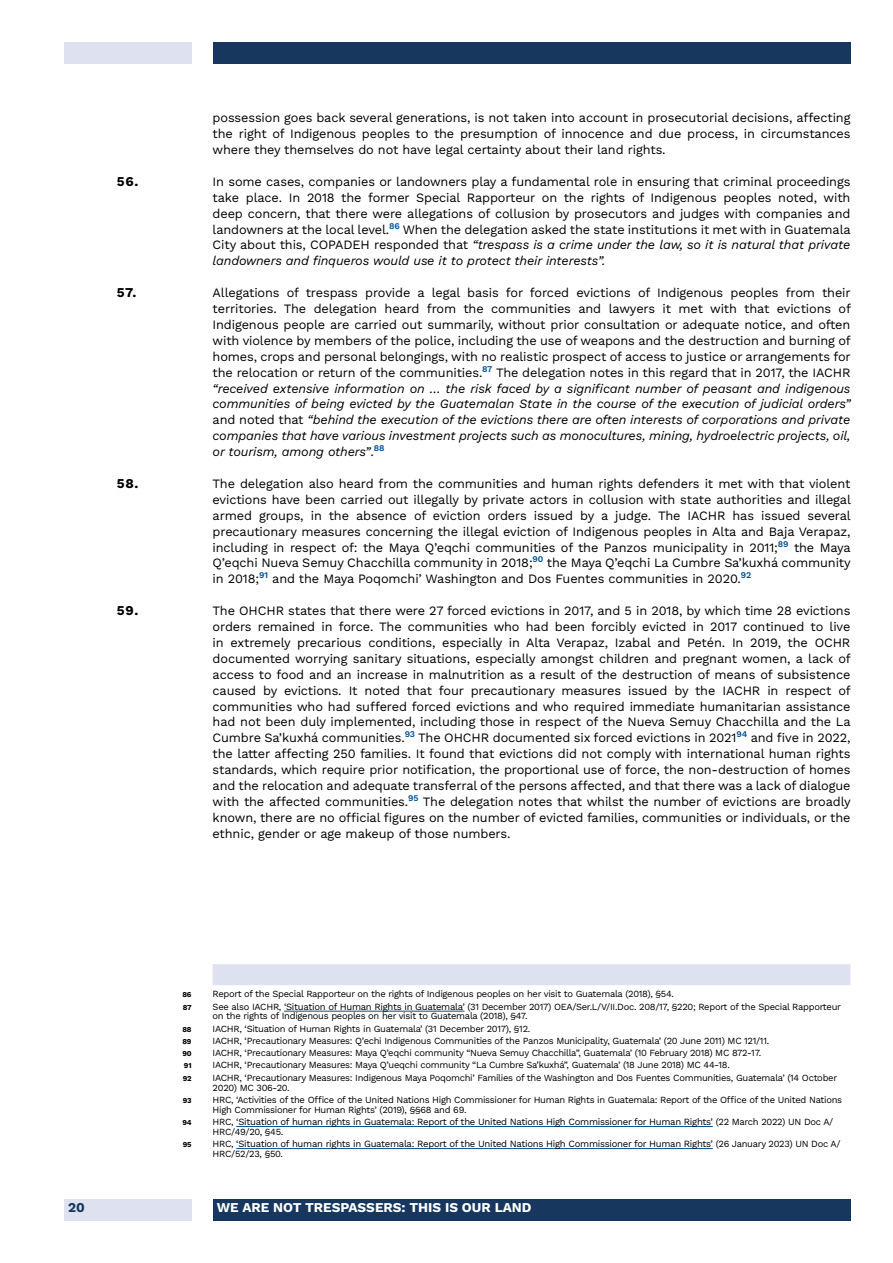
<style>
.page{position:relative;width:893px;height:1263px;background:#fff}
.page>*{position:absolute;margin:0;border:0;box-sizing:border-box;transform-origin:0 0}
.t1{font:700 13.5px "Work Sans";color:#fff}
.t2{font:700 13.5px "Work Sans";letter-spacing:.05em;color:#000}
.t3{font:700 13.5px "Work Sans";color:#17375f}
.t4{font:12.75px/15.9px "Work Sans";letter-spacing:-.01em;color:#000;text-align:justify}
.t5{font:9.45px "Work Sans";letter-spacing:-.03em;color:#000}
.t6{font:9.3px/9.8px "Work Sans";letter-spacing:-.03em;color:#000}
.t7{font:700 7.5px "Work Sans";letter-spacing:-.03em;color:#000}
.s1{font-style:italic}
.s2{font-size:9.45px}
.s3{font-size:9.3px}
</style>
<div class="page">
<div style="left:213px;top:43px;width:637px;height:21px;background:#17375f"></div>
<div style="left:213px;top:1199px;width:637px;height:21px;background:#17375f"></div>
<div style="left:64px;top:1199px;width:127px;height:21px;background:#dee1f0"></div>
<div style="left:64px;top:43px;width:127px;height:21px;background:#dee1f0"></div>
<div style="left:213px;top:964px;width:637px;height:21px;background:#dee1f0"></div>
<hr style="left:284px;top:1011px;width:181px;height:1px;background:#005093">
<hr style="left:236px;top:1126px;width:477px;height:1px;background:#005093">
<hr style="left:236px;top:1148px;width:477px;height:1px;background:#005093">
<p class="t4" style="left:213px;top:109px;width:639px">possession goes back several generations, is not taken into account in prosecutorial decisions, affecting the right of Indigenous peoples to the presumption of innocence and due process, in circumstances where they themselves do not have legal certainty about their land rights.</p>
<p class="t2" style="left:117px;top:171px;width:23px">56.</p>
<p class="t4" style="left:213px;top:173px;width:640px">In some cases, companies or landowners play a fundamental role in ensuring that criminal proceedings take place. In 2018 the former Special Rapporteur on the rights of Indigenous peoples noted, with deep concern, that there were allegations of collusion by prosecutors and judges with companies and landowners at the local level.<sup>86</sup> When the delegation asked the state institutions it met with in Guatemala City about this, COPADEH responded that <span class="s1">“trespass is a crime under the law, so it is natural that private landowners and finqueros would use it to protect their interests”.</span></p>
<p class="t2" style="left:117px;top:282px;width:21px">57.</p>
<p class="t4" style="left:213px;top:284px;width:640px">Allegations of trespass provide a legal basis for forced evictions of Indigenous peoples from their territories. The delegation heard from the communities and lawyers it met with that evictions of Indigenous people are carried out summarily, without prior consultation or adequate notice, and often with violence by members of the police, including the use of weapons and the destruction and burning of homes, crops and personal belongings, with no realistic prospect of access to justice or arrangements for the relocation or return of the communities.<sup>87</sup> The delegation notes in this regard that in 2017, the IACHR <span class="s1">“received extensive information on … the risk faced by a significant number of peasant and indigenous communities of being evicted by the Guatemalan State in the course of the execution of judicial orders” </span>and noted that <span class="s1">“behind the execution of the evictions there are often interests of corporations and private companies that have various investment projects such as monocultures, mining, hydroelectric projects, oil, or tourism, among others”</span>.<sup>88</sup></p>
<p class="t2" style="left:117px;top:473px;width:23px">58.</p>
<p class="t4" style="left:213px;top:475px;width:640px">The delegation also heard from the communities and human rights defenders it met with that violent evictions have been carried out illegally by private actors in collusion with state authorities and illegal armed groups, in the absence of eviction orders issued by a judge. The IACHR has issued several precautionary measures concerning the illegal eviction of Indigenous peoples in Alta and Baja Verapaz, including in respect of: the Maya Q’eqchi communities of the Panzos municipality in 2011;<sup>89</sup> the Maya Q’eqchi Nueva Semuy Chacchilla community in 2018;<sup>90</sup> the Maya Q’eqchi La Cumbre Sa’kuxhá community in 2018;<sup>91</sup> and the Maya Poqomchi’ Washington and Dos Fuentes communities in 2020.<sup>92</sup></p>
<p class="t2" style="left:117px;top:600px;width:23px">59.</p>
<p class="t4" style="left:213px;top:602px;width:640px">The OHCHR states that there were 27 forced evictions in 2017, and 5 in 2018, by which time 28 evictions orders remained in force. The communities who had been forcibly evicted in 2017 continued to live in extremely precarious conditions, especially in Alta Verapaz, Izabal and Petén. In 2019, the OCHR documented worrying sanitary situations, especially amongst children and pregnant women, a lack of access to food and an increase in malnutrition as a result of the destruction of means of subsistence caused by evictions. It noted that four precautionary measures issued by the IACHR in respect of communities who had suffered forced evictions and who required immediate humanitarian assistance had not been duly implemented, including those in respect of the Nueva Semuy Chacchilla and the La Cumbre Sa’kuxhá communities.<sup>93</sup> The OHCHR documented six forced evictions in 2021<sup>94</sup> and five in 2022, the latter affecting 250 families. It found that evictions did not comply with international human rights standards, which require prior notification, the proportional use of force, the non-destruction of homes and the relocation and adequate transferral of the persons affected, and that there was a lack of dialogue with the affected communities.<sup>95</sup> The delegation notes that whilst the number of evictions are broadly known, there are no official figures on the number of evicted families, communities or individuals, or the ethnic, gender or age makeup of those numbers.</p>
<p class="t7" style="left:182px;top:989px;width:11px">86</p>
<p class="t6" style="left:213px;top:989px;width:463px">Report of the Special Rapporteur on the rights of Indigenous peoples on her visit to Guatemala (2018), §54.</p>
<p class="t7" style="left:183px;top:1001px;width:10px">87</p>
<p class="t6" style="left:213px;top:1001px;width:630px">See also IACHR, <span class="s2">‘Situation of Human Rights in Guatemala’</span> (31 December 2017) OEA/Ser.L/V/II.Doc. 208/17, §220; Report of the Special Rapporteur on the rights of Indigenous peoples on her visit to Guatemala (2018), §47.</p>
<p class="t7" style="left:182px;top:1023px;width:11px">88</p>
<p class="t6" style="left:213px;top:1023px;width:319px">IACHR, ‘Situation of Human Rights in Guatemala’ (31 December 2017), §12.</p>
<p class="t7" style="left:182px;top:1035px;width:11px">89</p>
<p class="t6" style="left:213px;top:1035px;width:558px">IACHR, ‘Precautionary Measures: Q’echi Indigenous Communities of the Panzos Municipality, Guatemala’ (20 June 2011) MC 121/11.</p>
<p class="t7" style="left:182px;top:1048px;width:11px">90</p>
<p class="t6" style="left:213px;top:1048px;width:550px">IACHR, ‘Precautionary Measures: Maya Q’eqchi community “Nueva Semuy Chacchilla”, Guatemala’ (10 February 2018) MC 872-17.</p>
<p class="t7" style="left:184px;top:1060px;width:9px">91</p>
<p class="t6" style="left:213px;top:1060px;width:519px">IACHR, ‘Precautionary Measures: Maya Q’ueqchi community “La Cumbre Sa’kuxhá”, Guatemala’ (18 June 2018) MC 44-18.</p>
<p class="t7" style="left:183px;top:1072px;width:10px">92</p>
<p class="t6" style="left:213px;top:1072px;width:626px">IACHR, ‘Precautionary Measures: Indigenous Maya Poqomchi’ Families of the Washington and Dos Fuentes Communities, Guatemala’ (14 October<br>2020) MC 306-20.</p>
<p class="t7" style="left:183px;top:1094px;width:10px">93</p>
<p class="t6" style="left:213px;top:1094px;width:631px">HRC, ‘Activities of the Office of the United Nations High Commissioner for Human Rights in Guatemala: Report of the Office of the United Nations<br>High Commissioner for Human Rights’ (2019), §§68 and 69.</p>
<p class="t7" style="left:182px;top:1116px;width:11px">94</p>
<p class="t5" style="left:213px;top:1114px;width:622px"><span class="s3">HRC,</span> ‘Situation of human rights in Guatemala: Report of the United Nations High Commissioner for Human Rights’ <span class="s3">(22 March 2022) UN Doc A/</span></p>
<p class="t6" style="left:213px;top:1126px;width:72px">HRC/49/20, §45.</p>
<p class="t7" style="left:183px;top:1139px;width:10px">95</p>
<p class="t5" style="left:213px;top:1136px;width:629px"><span class="s3">HRC,</span> ‘Situation of human rights in Guatemala: Report of the United Nations High Commissioner for Human Rights’ <span class="s3">(26 January 2023) UN Doc A/</span></p>
<p class="t6" style="left:213px;top:1148px;width:72px">HRC/52/23, §50.</p>
<p class="t3" style="left:68px;top:1197px;width:18px">20</p>
<p class="t1" style="left:217px;top:1197px;width:316px">WE ARE NOT TRESPASSERS: THIS IS OUR LAND</p>
</div>
